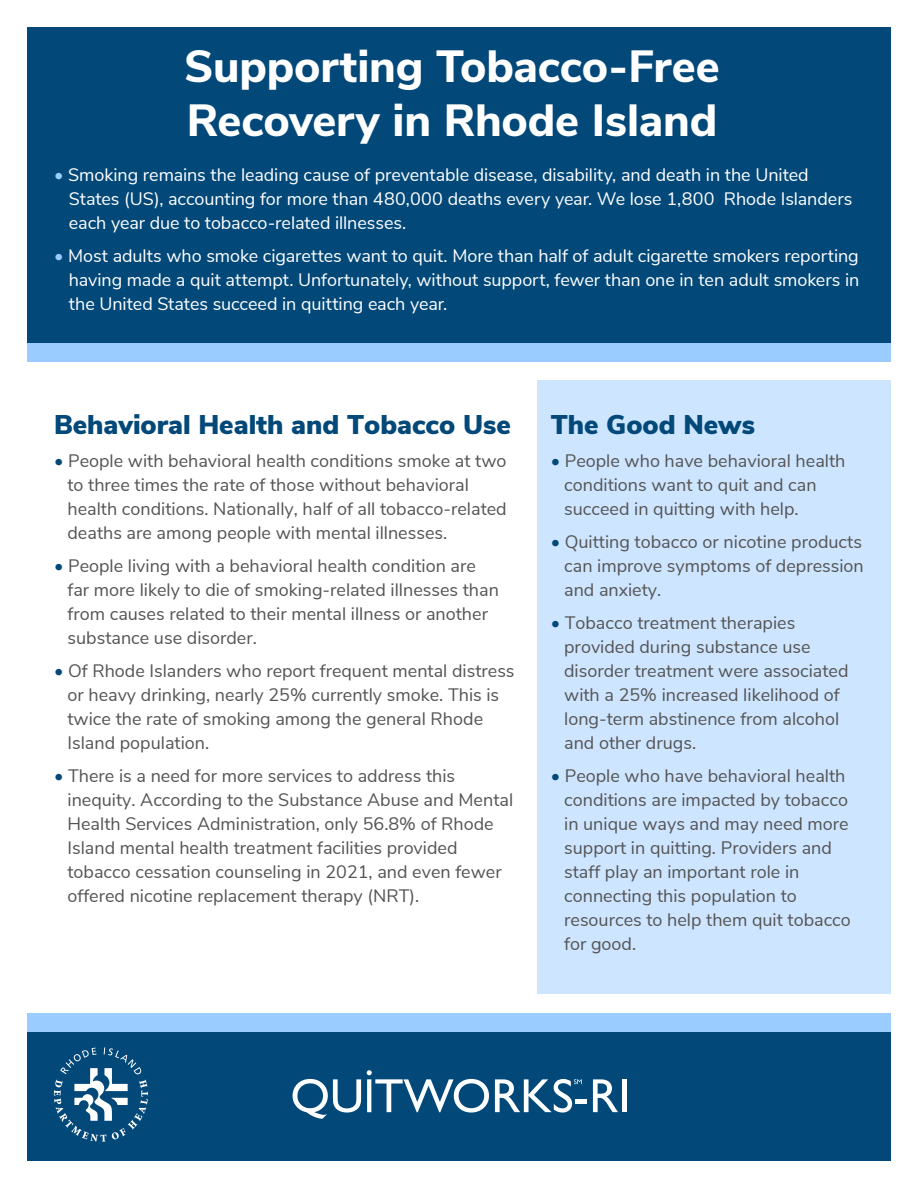
<style>
.page{position:relative;width:918px;height:1188px;background:#fff}
.page>*{position:absolute;margin:0;border:0;box-sizing:border-box;transform-origin:0 0}
.t1{font:800 45px/54px "Nunito Sans";letter-spacing:-.005em;color:#fff}
.t2{font:900 27px "Nunito Sans";color:#024879}
.t3{font:18px/24px "Nunito Sans";color:#545454}
.t4{font:18px/24px "Nunito Sans";letter-spacing:-.005em;color:#fff}
.s1{color:#9bccff}
.s2{color:#024879}
</style>
<div class="page">
<div style="left:537px;top:381px;width:354px;height:613px;background:#cde5ff"></div>
<div style="left:27px;top:27px;width:864px;height:316px;background:#024879"></div>
<div style="left:27px;top:1032px;width:864px;height:129px;background:#024879"></div>
<div style="left:27px;top:1013px;width:864px;height:19px;background:#9bccff"></div>
<div style="left:27px;top:343px;width:864px;height:18px;background:#9bccff"></div>
<svg style="left:293px;top:1079px;width:68px;height:40px"></svg>
<svg style="left:367px;top:1070px;width:122px;height:43px"></svg>
<div style="left:576px;top:1099px;width:11px;height:5px;background:#fff"></div>
<svg style="left:593px;top:1079px;width:25px;height:33px"></svg>
<div style="left:622px;top:1079px;width:5px;height:33px;background:#fff"></div>
<svg style="left:495px;top:1079px;width:87px;height:34px"></svg>
<svg style="left:54px;top:1047px;width:94px;height:95px"></svg>
<h1 class="t1" style="left:184px;top:37px;width:537px">Supporting Tobacco-Free<br>Recovery in Rhode Island</h1>
<p class="t4" style="left:69px;top:161px;width:785px;text-indent:-15px"><span class="s1">•</span> Smoking remains the leading cause of preventable disease, disability, and death in the United<br>States (US), accounting for more than 480,000 deaths every year. We lose 1,800 Rhode Islanders each year due to tobacco-related illnesses.</p>
<p class="t4" style="left:69px;top:242px;width:792px;text-align:justify;text-indent:-15px"><span class="s1">•</span> Most adults who smoke cigarettes want to quit. More than half of adult cigarette smokers reporting having made a quit attempt. Unfortunately, without support, fewer than one in ten adult smokers in the United States succeed in quitting each year.</p>
<h2 class="t2" style="left:54px;top:405px;width:458px">Behavioral Health and Tobacco Use</h2>
<p class="t3" style="left:68px;top:448px;width:441px;text-indent:-14px"><span class="s2">•</span> People with behavioral health conditions smoke at two to three times the rate of those without behavioral health conditions. Nationally, half of all tobacco-related deaths are among people with mental illnesses.</p>
<p class="t3" style="left:68px;top:553px;width:433px;text-indent:-14px"><span class="s2">•</span> People living with a behavioral health condition are far more likely to die of smoking-related illnesses than from causes related to their mental illness or another substance use disorder.</p>
<p class="t3" style="left:68px;top:658px;width:449px;text-indent:-14px"><span class="s2">•</span> Of Rhode Islanders who report frequent mental distress or heavy drinking, nearly 25% currently smoke. This is twice the rate of smoking among the general Rhode Island population.</p>
<p class="t3" style="left:68px;top:763px;width:447px;text-indent:-14px"><span class="s2">•</span> There is a need for more services to address this inequity. According to the Substance Abuse and Mental Health Services Administration, only 56.8% of Rhode Island mental health treatment facilities provided tobacco cessation counseling in 2021, and even fewer offered nicotine replacement therapy (NRT).</p>
<h2 class="t2" style="left:551px;top:405px;width:206px">The Good News</h2>
<p class="t3" style="left:564px;top:448px;width:283px;text-indent:-14px"><span class="s2">•</span> People who have behavioral health conditions want to quit and can succeed in quitting with help.</p>
<p class="t3" style="left:564px;top:529px;width:301px;text-align:justify;text-indent:-14px"><span class="s2">•</span> Quitting tobacco or nicotine products can improve symptoms of depression and anxiety.</p>
<p class="t3" style="left:564px;top:610px;width:286px;text-indent:-14px"><span class="s2">•</span> Tobacco treatment therapies provided during substance use disorder treatment were associated with a 25% increased likelihood of long-term abstinence from alcohol and other drugs.</p>
<p class="t3" style="left:564px;top:763px;width:288px;text-indent:-14px"><span class="s2">•</span> People who have behavioral health conditions are impacted by tobacco in unique ways and may need more support in quitting. Providers and staff play an important role in connecting this population to resources to help them quit tobacco for good.</p>
</div>
